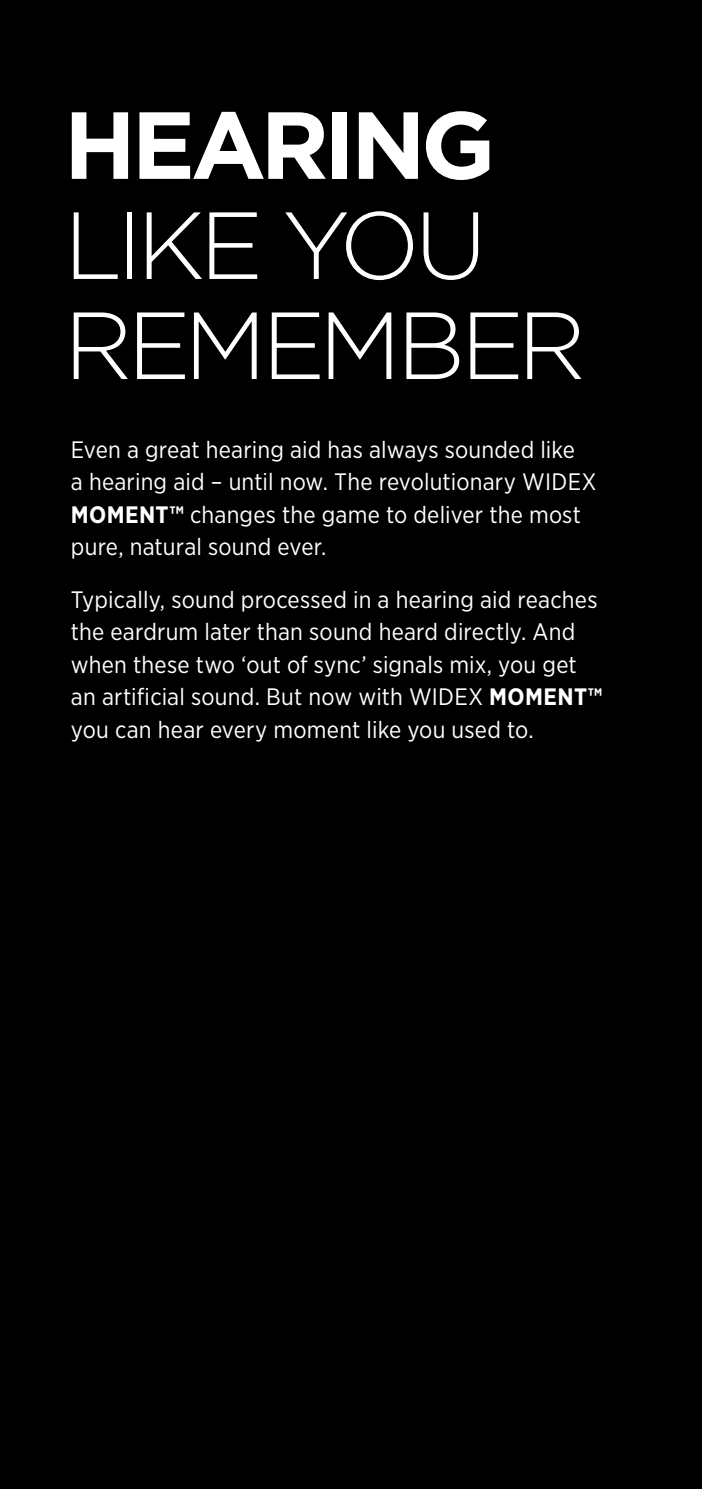
<style>
.page{position:relative;width:702px;height:1489px;background:#fff}
.page>*{position:absolute;margin:0;border:0;box-sizing:border-box;transform-origin:0 0}
.t1{font:300 95px/100px "Gotham";letter-spacing:-.055em;color:#fff}
.t2{font:700 95px "Gotham";letter-spacing:-.055em;color:#fff}
.t3{font:23.75px/32.5px "Gotham Narrow";letter-spacing:.005em;color:#fff}
.s1{font-weight:700}
</style>
<div class="page">
<div style="left:0;top:0;width:702px;height:1488px;background:#000"></div>
<h1 class="t2" style="left:64px;top:82px;width:433px">HEARING</h1>
<h1 class="t1" style="left:64px;top:193px;width:523px">LIKE YOU<br>REMEMBER</h1>
<p class="t3" style="left:71px;top:432px;width:527px">Even a great hearing aid has always sounded like<br>a hearing aid – until now. The revolutionary WIDEX <span class="s1">MOMENT™</span> changes the game to deliver the most pure, natural sound ever.</p>
<p class="t3" style="left:71px;top:582px;width:533px">Typically, sound processed in a hearing aid reaches the eardrum later than sound heard directly. And when these two ‘out of sync’ signals mix, you get an artificial sound. But now with WIDEX <span class="s1">MOMENT™ </span>you can hear every moment like you used to.</p>
</div>
